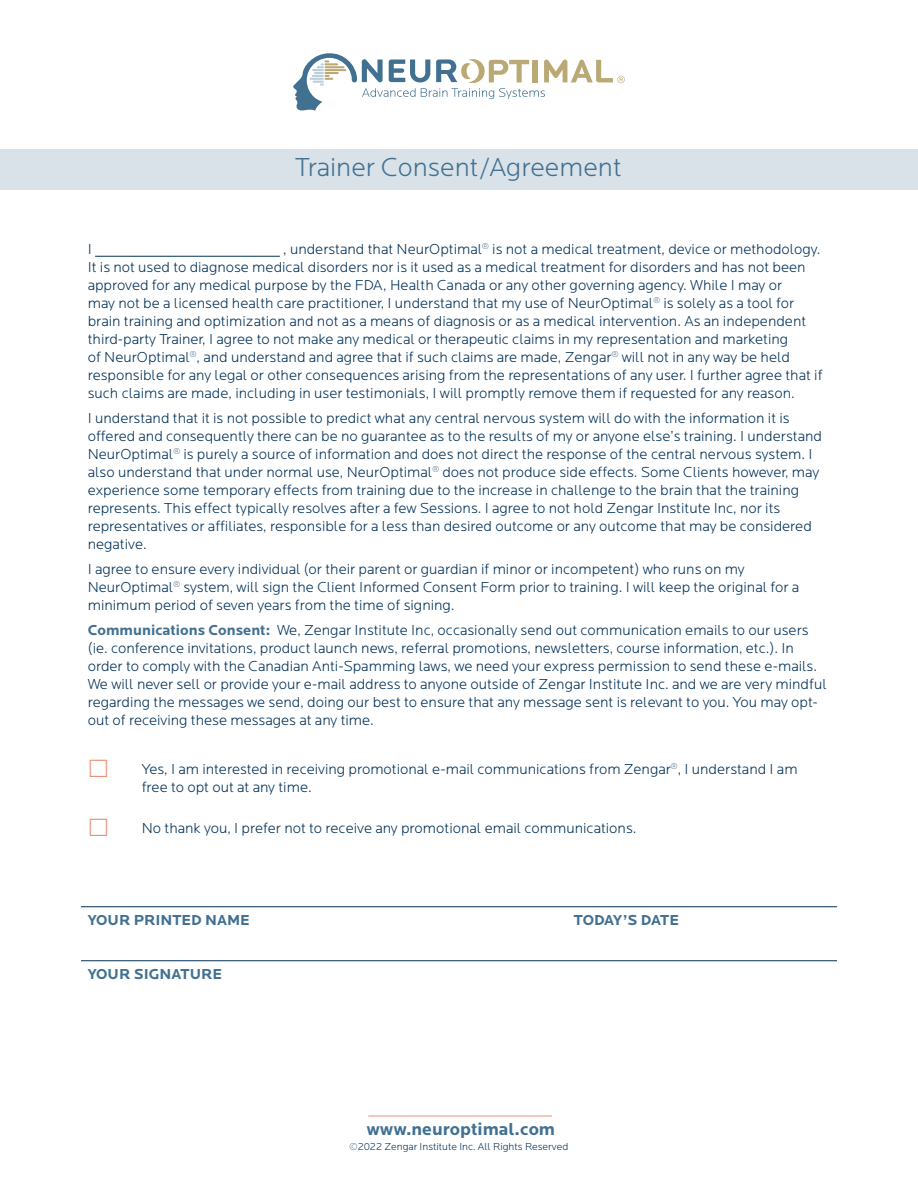
<style>
.page{position:relative;width:918px;height:1188px;background:#fff}
.page>*{position:absolute;margin:0;border:0;box-sizing:border-box;transform-origin:0 0}
.t1{font:300 27px "Locator";color:#427091}
.t2{font:700 18px "Locator";color:#427091}
.t3{font:300 15px/18px "Locator";color:#003057}
.t4{font:700 15px "Locator";color:#427091}
.t5{font:700 15px "Locator";letter-spacing:-.025em;color:#427091}
.t6{font:300 10.5px "Locator";color:#003057}
.s1{font-weight:700;color:#427091}
</style>
<div class="page">
<hr style="left:368px;top:1116px;width:184px;height:1px;background:#e8927c">
<svg style="left:293px;top:53px;width:332px;height:58px"></svg>
<hr style="left:95px;top:256px;width:185px;height:1px;background:#003057">
<hr style="left:81px;top:906px;width:756px;height:1px;background:#003057">
<hr style="left:81px;top:960px;width:756px;height:1px;background:#003057">
<div style="left:0;top:149px;width:918px;height:40px;background:#d9e2e9"></div>
<h1 class="t1" style="left:295px;top:153px;width:328px">Trainer Consent/Agreement</h1>
<p class="t3" style="left:88px;top:241px;width:6px">I</p>
<p class="t3" style="left:88px;top:241px;width:736px;text-indent:195px">, understand that NeurOptimal<sup>®</sup> is not a medical treatment, device or methodology.<br>It is not used to diagnose medical disorders nor is it used as a medical treatment for disorders and has not been approved for any medical purpose by the FDA, Health Canada or any other governing agency. While I may or<br>may not be a licensed health care practitioner, I understand that my use of NeurOptimal<sup>®</sup> is solely as a tool for brain training and optimization and not as a means of diagnosis or as a medical intervention. As an independent third-party Trainer, I agree to not make any medical or therapeutic claims in my representation and marketing<br>of NeurOptimal<sup>®</sup>, and understand and agree that if such claims are made, Zengar<sup>®</sup> will not in any way be held responsible for any legal or other consequences arising from the representations of any user. I further agree that if such claims are made, including in user testimonials, I will promptly remove them if requested for any reason.</p>
<p class="t3" style="left:88px;top:410px;width:736px">I understand that it is not possible to predict what any central nervous system will do with the information it is offered and consequently there can be no guarantee as to the results of my or anyone else’s training. I understand NeurOptimal<sup>®</sup> is purely a source of information and does not direct the response of the central nervous system. I also understand that under normal use, NeurOptimal<sup>®</sup> does not produce side effects. Some Clients however, may experience some temporary effects from training due to the increase in challenge to the brain that the training represents. This effect typically resolves after a few Sessions. I agree to not hold Zengar Institute Inc, nor its representatives or affiliates, responsible for a less than desired outcome or any outcome that may be considered negative.</p>
<p class="t3" style="left:88px;top:560px;width:713px">I agree to ensure every individual (or their parent or guardian if minor or incompetent) who runs on my<br>NeurOptimal<sup>®</sup> system, will sign the Client Informed Consent Form prior to training. I will keep the original for a minimum period of seven years from the time of signing.</p>
<p class="t3" style="left:88px;top:621px;width:741px"><span class="s1">Communications Consent:</span> We, Zengar Institute Inc, occasionally send out communication emails to our users (ie. conference invitations, product launch news, referral promotions, newsletters, course information, etc.). In order to comply with the Canadian Anti-Spamming laws, we need your express permission to send these e-mails.<br>We will never sell or provide your e-mail address to anyone outside of Zengar Institute Inc. and we are very mindful regarding the messages we send, doing our best to ensure that any message sent is relevant to you. You may opt&shy;out of receiving these messages at any time.</p>
<p class="t3" style="left:142px;top:761px;width:657px">Yes, I am interested in receiving promotional e-mail communications from Zengar<sup>®</sup>, I understand I am free to opt out at any time.</p>
<p class="t3" style="left:142px;top:819px;width:496px">No thank you, I prefer not to receive any promotional email communications.</p>
<p class="t4" style="left:88px;top:911px;width:164px">YOUR PRINTED NAME</p>
<p class="t5" style="left:574px;top:911px;width:107px">TODAY’S DATE</p>
<p class="t4" style="left:88px;top:965px;width:136px">YOUR SIGNATURE</p>
<p class="t2" style="left:367px;top:1118px;width:190px">www.neuroptimal.com</p>
<p class="t6" style="left:350px;top:1141px;width:220px">©2022 Zengar Institute Inc. All Rights Reserved</p>
</div>
